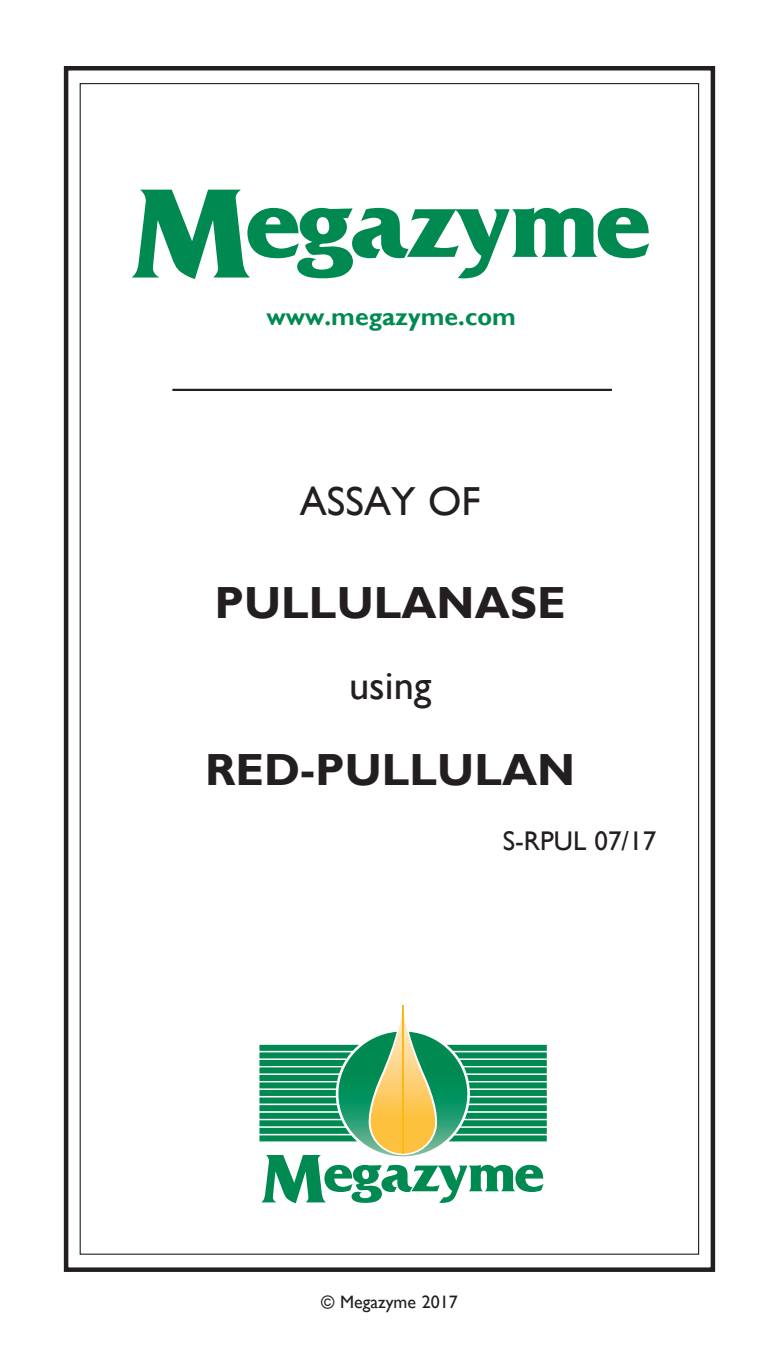
<style>
.page{position:relative;width:779px;height:1353px;background:#fff}
.page>*{position:absolute;margin:0;border:0;box-sizing:border-box;transform-origin:0 0}
.t1{font:700 45px "Gill Sans";color:#231f20}
.t2{font:40.5px "Gill Sans";color:#231f20}
.t3{font:27px "Gill Sans";color:#231f20}
.t4{font:700 24.75px "Gill Sans";color:#008a52}
.t5{font:18px "Gill Sans";color:#231f20}
</style>
<div class="page">
<div style="left:64px;top:66px;width:650px;height:1205px;border:4px solid #231f20"></div>
<hr style="left:172px;top:389px;width:439px;height:2px;background:#231f20">
<svg style="left:132px;top:190px;width:517px;height:89px"></svg>
<svg style="left:259px;top:1005px;width:287px;height:197px"></svg>
<hr style="left:402px;top:1005px;width:1px;height:148px;background:#fcb814">
<p class="t4" style="left:266px;top:301px;width:251px">www.megazyme.com</p>
<p class="t2" style="left:300px;top:478px;width:182px">ASSAY OF</p>
<p class="t1" style="left:214px;top:575px;width:352px">PULLULANASE</p>
<p class="t2" style="left:349px;top:661px;width:84px">using</p>
<p class="t1" style="left:205px;top:743px;width:371px">RED-PULLULAN</p>
<p class="t3" style="left:502px;top:825px;width:155px">S-RPUL 07/17</p>
<p class="t5" style="left:321px;top:1290px;width:138px">© Megazyme 2017</p>
</div>
